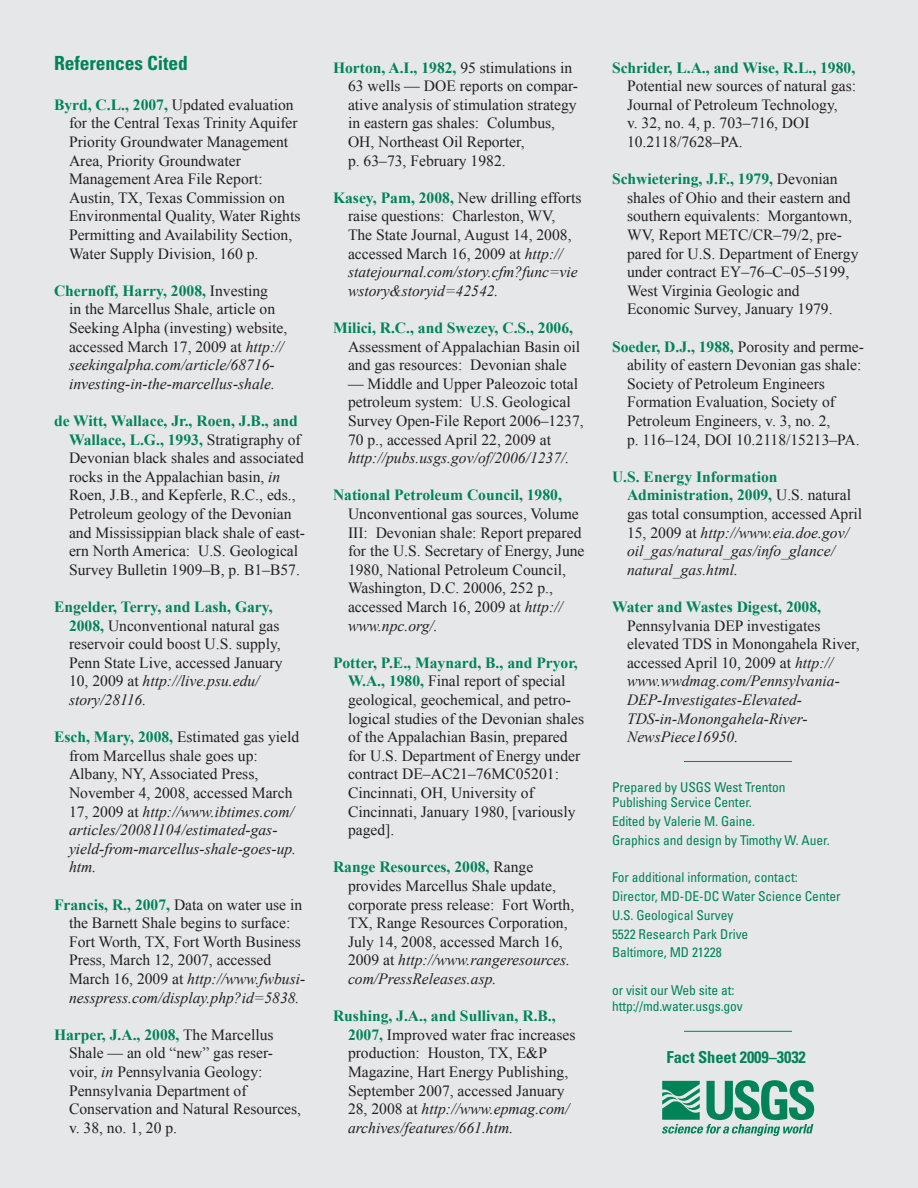
<style>
.page{position:relative;width:918px;height:1188px;background:#e6e7e9}
.page>*{position:absolute;margin:0;border:0;box-sizing:border-box;transform-origin:0 0}
.Heading_1{font:700 condensed 19.5px "Univers";letter-spacing:-.005em;color:#008457}
.Heading_2{font:700 condensed 16.5px "Univers";letter-spacing:-.005em;color:#008457}
.t1{font:15.6px/18.6px "Times New Roman";color:#231f20}
.t2{font:italic 15.6px/18.6px "Times New Roman";color:#231f20}
.Colophon{font:condensed 13.5px/15.8px "Univers";letter-spacing:-.005em;color:#008457}
.s1{font-weight:700;color:#008457}
.s2{font-style:italic}
.s3{font-weight:700;font-style:normal;color:#008457}
.s4{font-style:normal}
</style>
<div class="page">
<svg style="left:662px;top:1080px;width:152px;height:56px"></svg>
<hr style="left:684px;top:761px;width:108px;height:1px;background:#008457">
<hr style="left:684px;top:1031px;width:108px;height:1px;background:#008457">
<p class="Heading_1" style="left:54px;top:51px;width:135px">References Cited</p>
<p class="t1" style="left:69px;top:95px;width:233px;text-indent:-15px"><span class="s1">Byrd, C.L., 2007,</span> Updated evaluation for the Central Texas Trinity Aquifer Priority Groundwater Management Area, Priority Groundwater Management Area File Report:<br>Austin, TX, Texas Commission on Environmental Quality, Water Rights Permitting and Availability Section, Water Supply Division, 160 p.</p>
<p class="t1" style="left:69px;top:281px;width:220px;text-indent:-15px"><span class="s1">Chernoff, Harry, 2008,</span> Investing<br>in the Marcellus Shale, article on Seeking Alpha (investing) website, accessed March 17, 2009 at <span class="s2">http:// seekingalpha.com/article/68716- investing-in-the-marcellus-shale.</span></p>
<p class="t1" style="left:69px;top:411px;width:238px;text-indent:-15px"><span class="s1">de Witt, Wallace, Jr., Roen, J.B., and Wallace, L.G., 1993,</span> Stratigraphy of Devonian black shales and associated rocks in the Appalachian basin, <span class="s2">in </span>Roen, J.B., and Kepferle, R.C., eds., Petroleum geology of the Devonian and Mississippian black shale of east&shy;ern North America: U.S. Geological Survey Bulletin 1909–B, p. B1–B57.</p>
<p class="t1" style="left:69px;top:597px;width:215px;text-indent:-15px"><span class="s1">Engelder, Terry, and Lash, Gary,<br>2008,</span> Unconventional natural gas reservoir could boost U.S. supply,<br>Penn State Live, accessed January<br>10, 2009 at <span class="s2">http://live.psu.edu/ story/28116.</span></p>
<p class="t1" style="left:69px;top:727px;width:232px;text-indent:-15px"><span class="s1">Esch, Mary, 2008,</span> Estimated gas yield from Marcellus shale goes up:<br>Albany, NY, Associated Press,<br>November 4, 2008, accessed March<br>17, 2009 at <span class="s2">http://www.ibtimes.com/ articles/20081104/estimated-gas&shy;yield-from-marcellus-shale-goes-up. htm.</span></p>
<p class="t1" style="left:69px;top:895px;width:238px;text-indent:-15px"><span class="s1">Francis, R., 2007,</span> Data on water use in the Barnett Shale begins to surface:<br>Fort Worth, TX, Fort Worth Business Press, March 12, 2007, accessed March 16, 2009 at <span class="s2">http://www.fwbusi&shy;nesspress.com/display.php?id=5838.</span></p>
<p class="t1" style="left:69px;top:1025px;width:234px;text-indent:-15px"><span class="s1">Harper, J.A., 2008,</span> The Marcellus<br>Shale — an old “new” gas reser&shy;voir, <span class="s2">in</span> Pennsylvania Geology:<br>Pennsylvania Department of<br>Conservation and Natural Resources, v. 38, no. 1, 20 p.</p>
<p class="t1" style="left:348px;top:58px;width:232px;text-indent:-15px"><span class="s1">Horton, A.I., 1982,</span> 95 stimulations in<br>63 wells — DOE reports on compar&shy;ative analysis of stimulation strategy in eastern gas shales: Columbus,<br>OH, Northeast Oil Reporter,<br>p. 63–73, February 1982.</p>
<p class="t1" style="left:348px;top:188px;width:235px;text-indent:-15px"><span class="s1">Kasey, Pam, 2008,</span> New drilling efforts raise questions: Charleston, WV, The State Journal, August 14, 2008, accessed March 16, 2009 at <span class="s2">http:// statejournal.com/story.cfm?func=vie wstory&amp;storyid=42542.</span></p>
<p class="t1" style="left:348px;top:318px;width:234px;text-indent:-15px"><span class="s1">Milici, R.C., and Swezey, C.S., 2006,<br></span>Assessment of Appalachian Basin oil and gas resources: Devonian shale</p>
<p class="t1" style="left:348px;top:374px;width:237px">— Middle and Upper Paleozoic total petroleum system: U.S. Geological Survey Open-File Report 2006–1237, 70 p., accessed April 22, 2009 at <span class="s2">http://pubs.usgs.gov/of/2006/1237/.</span></p>
<p class="t1" style="left:348px;top:486px;width:238px;text-indent:-15px"><span class="s1">National Petroleum Council, 1980, </span>Unconventional gas sources, Volume III: Devonian shale: Report prepared for the U.S. Secretary of Energy, June 1980, National Petroleum Council, Washington, D.C. 20006, 252 p., accessed March 16, 2009 at <span class="s2">http:// www.npc.org/.</span></p>
<p class="t1" style="left:348px;top:653px;width:238px;text-indent:-15px"><span class="s1">Potter, P.E., Maynard, B., and Pryor,<br>W.A., 1980,</span> Final report of special geological, geochemical, and petro&shy;logical studies of the Devonian shales of the Appalachian Basin, prepared for U.S. Department of Energy under contract DE–AC21–76MC05201:<br>Cincinnati, OH, University of<br>Cincinnati, January 1980, [variously paged].</p>
<p class="t1" style="left:348px;top:858px;width:228px;text-indent:-15px"><span class="s1">Range Resources, 2008,</span> Range provides Marcellus Shale update, corporate press release: Fort Worth, TX, Range Resources Corporation, July 14, 2008, accessed March 16, 2009 at <span class="s2">http://www.rangeresources. com/PressReleases.asp.</span></p>
<p class="t1" style="left:348px;top:1006px;width:229px;text-indent:-15px"><span class="s1">Rushing, J.A., and Sullivan, R.B., 2007,</span> Improved water frac increases production: Houston, TX, E&amp;P Magazine, Hart Energy Publishing, September 2007, accessed January 28, 2008 at <span class="s2">http://www.epmag.com/ archives/features/661.htm.</span></p>
<p class="t1" style="left:627px;top:58px;width:231px;text-indent:-15px"><span class="s1">Schrider, L.A., and Wise, R.L., 1980,<br></span>Potential new sources of natural gas:<br>Journal of Petroleum Technology,<br>v. 32, no. 4, p. 703–716, DOI<br>10.2118/7628–PA.</p>
<p class="t1" style="left:627px;top:169px;width:233px;text-indent:-15px"><span class="s1">Schwietering, J.F., 1979,</span> Devonian shales of Ohio and their eastern and southern equivalents: Morgantown, WV, Report METC/CR–79/2, pre&shy;pared for U.S. Department of Energy under contract EY–76–C–05–5199, West Virginia Geologic and Economic Survey, January 1979.</p>
<p class="t1" style="left:627px;top:337px;width:238px;text-indent:-15px"><span class="s1">Soeder, D.J., 1988,</span> Porosity and perme&shy;ability of eastern Devonian gas shale:<br>Society of Petroleum Engineers Formation Evaluation, Society of Petroleum Engineers, v. 3, no. 2,<br>p. 116–124, DOI 10.2118/15213–PA.</p>
<p class="t2" style="left:627px;top:467px;width:237px;text-indent:-15px"><span class="s3">U.S. Energy Information<br>Administration, 2009,</span> <span class="s4">U.S. natural gas total consumption, accessed April<br>15, 2009 at</span> http://www.eia.doe.gov/ oil_gas/natural_gas/info_glance/ natural_gas.html.</p>
<p class="t2" style="left:627px;top:597px;width:234px;text-indent:-15px"><span class="s3">Water and Wastes Digest, 2008,<br></span><span class="s4">Pennsylvania DEP investigates elevated TDS in Monongahela River, accessed April 10, 2009 at</span> http:// www.wwdmag.com/Pennsylvania-<br>DEP-Investigates-Elevated-<br>TDS-in-Monongahela-River-<br>NewsPiece16950.</p>
<p class="Colophon" style="left:612px;top:779px;width:175px">Prepared by USGS West Trenton<br>Publishing Service Center.</p>
<p class="Colophon" style="left:612px;top:813px;width:145px">Edited by Valerie M. Gaine.</p>
<p class="Colophon" style="left:612px;top:832px;width:219px">Graphics and design by Timothy W. Auer.</p>
<p class="Colophon" style="left:612px;top:869px;width:187px">For additional information, contact:</p>
<p class="Colophon" style="left:612px;top:888px;width:230px">Director, MD-DE-DC Water Science Center</p>
<p class="Colophon" style="left:612px;top:907px;width:123px">U.S. Geological Survey</p>
<p class="Colophon" style="left:612px;top:926px;width:138px">5522 Research Park Drive</p>
<p class="Colophon" style="left:612px;top:944px;width:111px">Baltimore, MD 21228</p>
<p class="Colophon" style="left:612px;top:982px;width:132px">or visit our Web site at: http://md.water.usgs.gov</p>
<p class="Heading_2" style="left:666px;top:1047px;width:141px">Fact Sheet 2009–3032</p>
</div>
